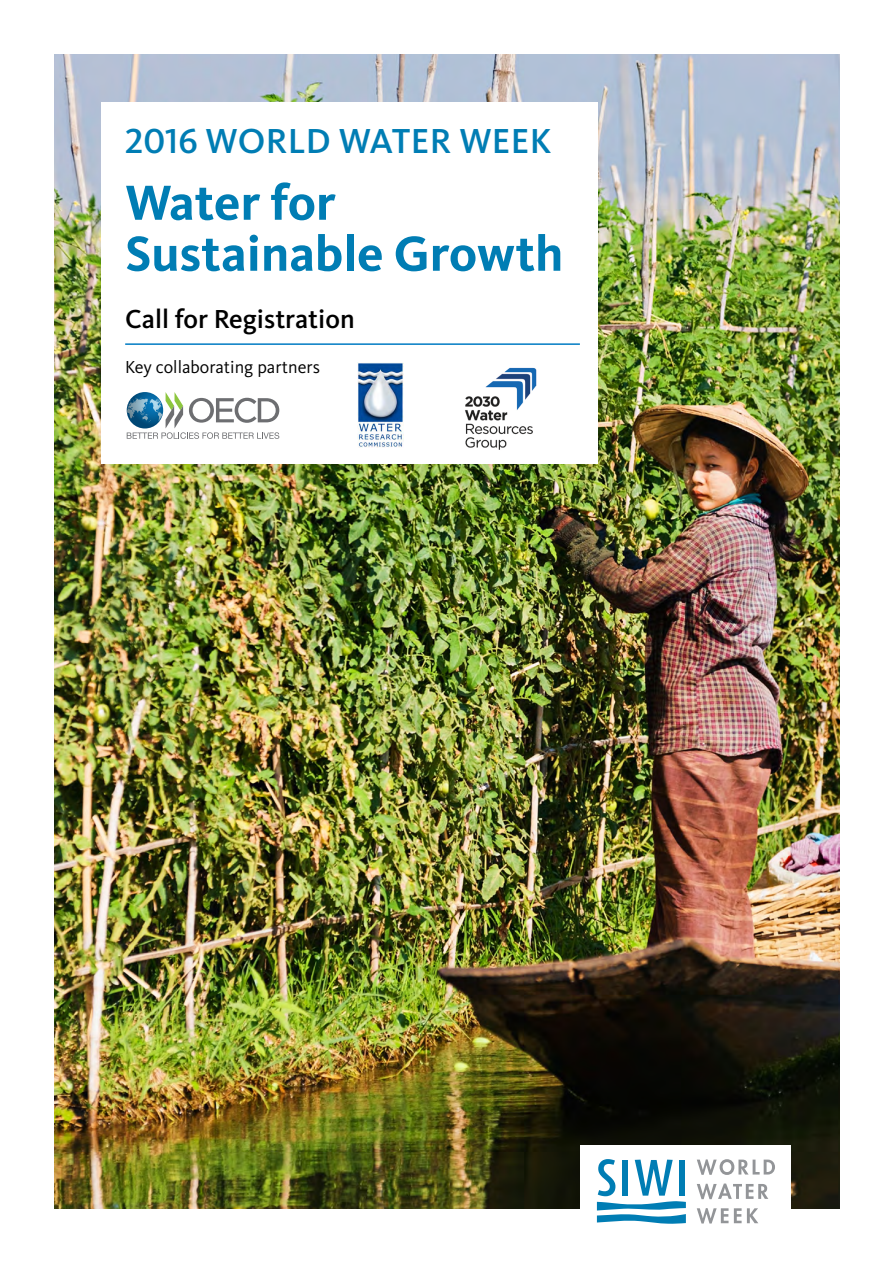
<style>
.page{position:relative;width:893px;height:1263px;background:#fff}
.page>*{position:absolute;margin:0;border:0;box-sizing:border-box;transform-origin:0 0}
.t1{font:700 51px/51px "Kievit OT";color:#007db4}
.t2{font:500 36px "Kievit OT";letter-spacing:.01em;color:#007db4}
.t3{font:500 27px "Kievit OT";color:#000}
.t4{font:18px "Kievit OT";color:#000}
</style>
<div class="page">
<img style="left:55px;top:54px;width:785px;height:1155px">
<div style="left:580px;top:1145px;width:210px;height:86px;background:#fff"></div>
<svg style="left:697px;top:1159px;width:78px;height:16px"></svg>
<svg style="left:697px;top:1183px;width:71px;height:16px"></svg>
<svg style="left:697px;top:1208px;width:31px;height:15px"></svg>
<svg style="left:734px;top:1208px;width:24px;height:15px"></svg>
<svg style="left:597px;top:1159px;width:89px;height:64px"></svg>
<div style="left:680px;top:1160px;width:5px;height:35px;background:#007db4"></div>
<div style="left:101px;top:102px;width:496px;height:361px;background:#fff"></div>
<hr style="left:125px;top:343px;width:455px;height:2px;background:#007cc3">
<svg style="left:127px;top:392px;width:152px;height:47px"></svg>
<img style="left:357px;top:362px;width:46px;height:86px">
<img style="left:465px;top:367px;width:72px;height:83px">
<p class="t2" style="left:125px;top:121px;width:428px">2016 WORLD WATER WEEK</p>
<p class="t1" style="left:125px;top:177px;width:440px">Water for<br>Sustainable Growth</p>
<p class="t3" style="left:125px;top:303px;width:231px">Call for Registration</p>
<p class="t4" style="left:125px;top:357px;width:196px">Key collaborating partners</p>
</div>
